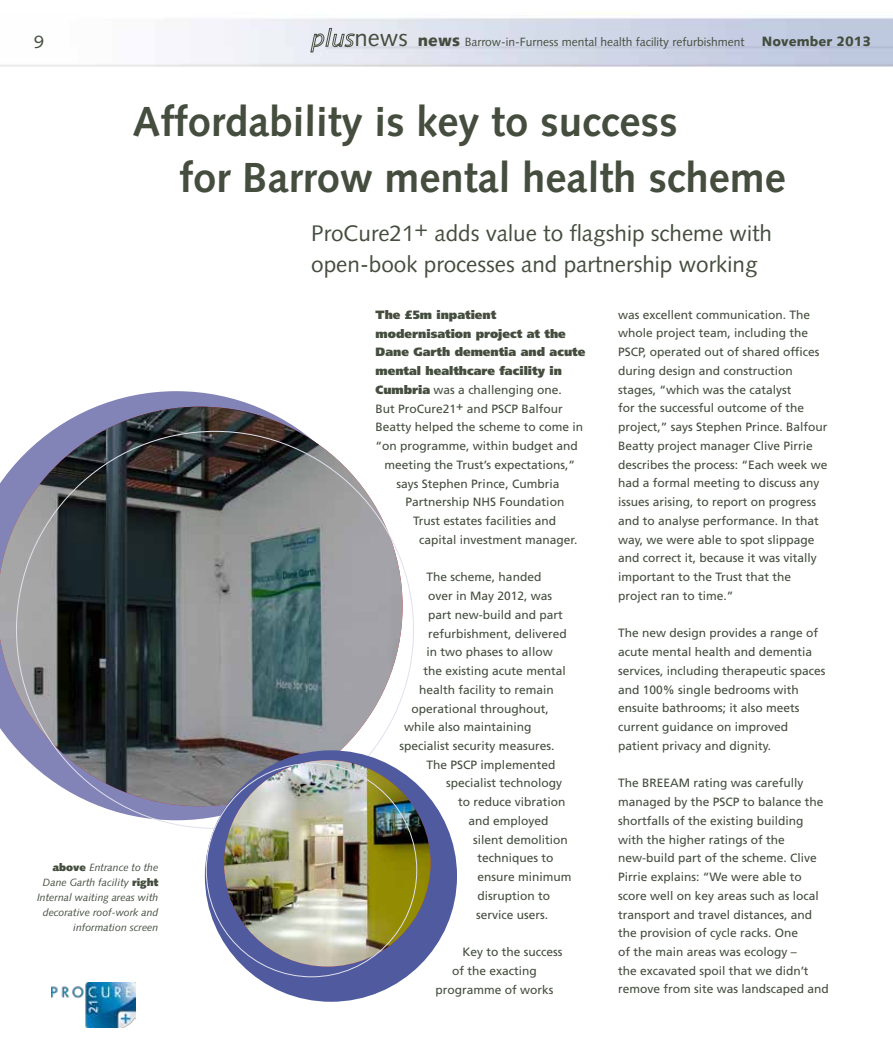
<style>
.page{position:relative;width:893px;height:1063px;background:#fff}
.page>*{position:absolute;margin:0;border:0;box-sizing:border-box;transform-origin:0 0}
.t1{font:700 42px/55.5px "Syntax LT Std";color:#444d3e}
.t2{font:22.5px/31.5px "Syntax LT Std";color:#444d3e}
.t3{font:18px "Syntax LT Std";color:#444d3e}
.t4{font:900 13.5px "Syntax LT Std";color:#444d3e}
.t5{font:12px/18.8px "Frutiger LT Std";color:#444d3e}
.t6{font:900 12px "Frutiger LT Std";color:#444d3e}
.t7{font:12px "Syntax LT Std";color:#444d3e}
.t8{font:italic 10.5px/15px "Syntax LT Std";color:#444d3e;text-align:right}
.s1{font-size:24px}
.s2{font-weight:900;font-size:16.5px}
.s3{font-weight:900;font-style:normal}
.s4{font-weight:900}
</style>
<div class="page">
<img style="left:51px;top:983px;width:85px;height:45px">
<svg style="left:95px;top:391px;width:162px;height:429px;fill:#8283b7"></svg>
<img style="left:0;top:407px;width:403px;height:399px">
<div style="left:205px;top:750px;width:252px;height:252px;background:#4f5b9e;border-radius:50%"></div>
<img style="left:224px;top:760px;width:207px;height:207px;border-radius:103px">
<svg style="left:310px;top:28px;width:45px;height:24px"></svg>
<p class="t7" style="left:355px;top:35px;width:391px"><span class="s1">news</span> <span class="s2">news</span> Barrow-in-Furness mental health facility refurbishment</p>
<h3 class="t3" style="left:34px;top:31px;width:12px">9</h3>
<p class="t4" style="left:762px;top:34px;width:111px">November 2013</p>
<h1 class="t1" style="left:179px;top:94px;width:608px;text-indent:-47px">Affordability is key to success<br>for Barrow mental health scheme</h1>
<p class="t8" style="left:37px;top:859px;width:123px"><span class="s3">above</span> Entrance to the<br>Dane Garth facility <span class="s3">right<br></span>Internal waiting areas with decorative roof-work and information screen</p>
<h2 class="t2" style="left:311px;top:217px;width:462px">ProCure21+ adds value to flagship scheme with open-book processes and partnership working</h2>
<p class="t6" style="left:376px;top:307px;width:122px">The £5m inpatient</p>
<p class="t6" style="left:376px;top:326px;width:192px">modernisation project at the</p>
<p class="t6" style="left:376px;top:345px;width:211px">Dane Garth dementia and acute</p>
<p class="t6" style="left:376px;top:364px;width:188px">mental healthcare facility in</p>
<p class="t5" style="left:376px;top:380px;width:188px"><span class="s4">Cumbria</span> was a challenging one.</p>
<p class="t5" style="left:376px;top:399px;width:189px">But ProCure21+ and PSCP Balfour</p>
<p class="t5" style="left:376px;top:418px;width:209px">Beatty helped the scheme to come in</p>
<p class="t5" style="left:376px;top:437px;width:204px">“on programme, within budget and</p>
<p class="t5" style="left:385px;top:455px;width:192px">meeting the Trust’s expectations,”</p>
<p class="t5" style="left:397px;top:474px;width:164px">says Stephen Prince, Cumbria</p>
<p class="t5" style="left:406px;top:493px;width:160px">Partnership NHS Foundation</p>
<p class="t5" style="left:413px;top:512px;width:145px">Trust estates facilities and</p>
<p class="t5" style="left:419px;top:530px;width:160px">capital investment manager.</p>
<p class="t5" style="left:427px;top:568px;width:116px">The scheme, handed</p>
<p class="t5" style="left:428px;top:587px;width:126px">over in May 2012, was</p>
<p class="t5" style="left:428px;top:605px;width:136px">part new-build and part</p>
<p class="t5" style="left:428px;top:624px;width:140px">refurbishment, delivered</p>
<p class="t5" style="left:427px;top:643px;width:128px">in two phases to allow</p>
<p class="t5" style="left:424px;top:662px;width:144px">the existing acute mental</p>
<p class="t5" style="left:419px;top:680px;width:136px">health facility to remain</p>
<p class="t5" style="left:412px;top:699px;width:139px">operational throughout,</p>
<p class="t5" style="left:404px;top:718px;width:129px">while also maintaining</p>
<p class="t5" style="left:400px;top:737px;width:156px">specialist security measures.</p>
<p class="t5" style="left:427px;top:755px;width:130px">The PSCP implemented</p>
<p class="t5" style="left:446px;top:774px;width:118px">specialist technology</p>
<p class="t5" style="left:458px;top:793px;width:109px">to reduce vibration</p>
<p class="t5" style="left:469px;top:811px;width:82px">and employed</p>
<p class="t5" style="left:473px;top:830px;width:96px">silent demolition</p>
<p class="t5" style="left:478px;top:849px;width:78px">techniques to</p>
<p class="t5" style="left:478px;top:868px;width:96px">ensure minimum</p>
<p class="t5" style="left:478px;top:886px;width:74px">disruption to</p>
<p class="t5" style="left:476px;top:905px;width:74px">service users.</p>
<p class="t5" style="left:463px;top:943px;width:102px">Key to the success</p>
<p class="t5" style="left:452px;top:961px;width:86px">of the exacting</p>
<p class="t5" style="left:436px;top:980px;width:120px">programme of works</p>
<p class="t5" style="left:618px;top:305px;width:211px">was excellent communication. The whole project team, including the PSCP, operated out of shared offices during design and construction stages, “which was the catalyst<br>for the successful outcome of the project,” says Stephen Prince. Balfour Beatty project manager Clive Pirrie describes the process: “Each week we had a formal meeting to discuss any issues arising, to report on progress and to analyse performance. In that way, we were able to spot slippage and correct it, because it was vitally important to the Trust that the project ran to time.”</p>
<p class="t5" style="left:618px;top:624px;width:209px">The new design provides a range of acute mental health and dementia services, including therapeutic spaces and 100% single bedrooms with ensuite bathrooms; it also meets current guidance on improved patient privacy and dignity.</p>
<p class="t5" style="left:618px;top:774px;width:212px">The BREEAM rating was carefully managed by the PSCP to balance the shortfalls of the existing building with the higher ratings of the new-build part of the scheme. Clive Pirrie explains: “We were able to score well on key areas such as local transport and travel distances, and the provision of cycle racks. One<br>of the main areas was ecology –<br>the excavated spoil that we didn’t remove from site was landscaped and</p>
</div>
